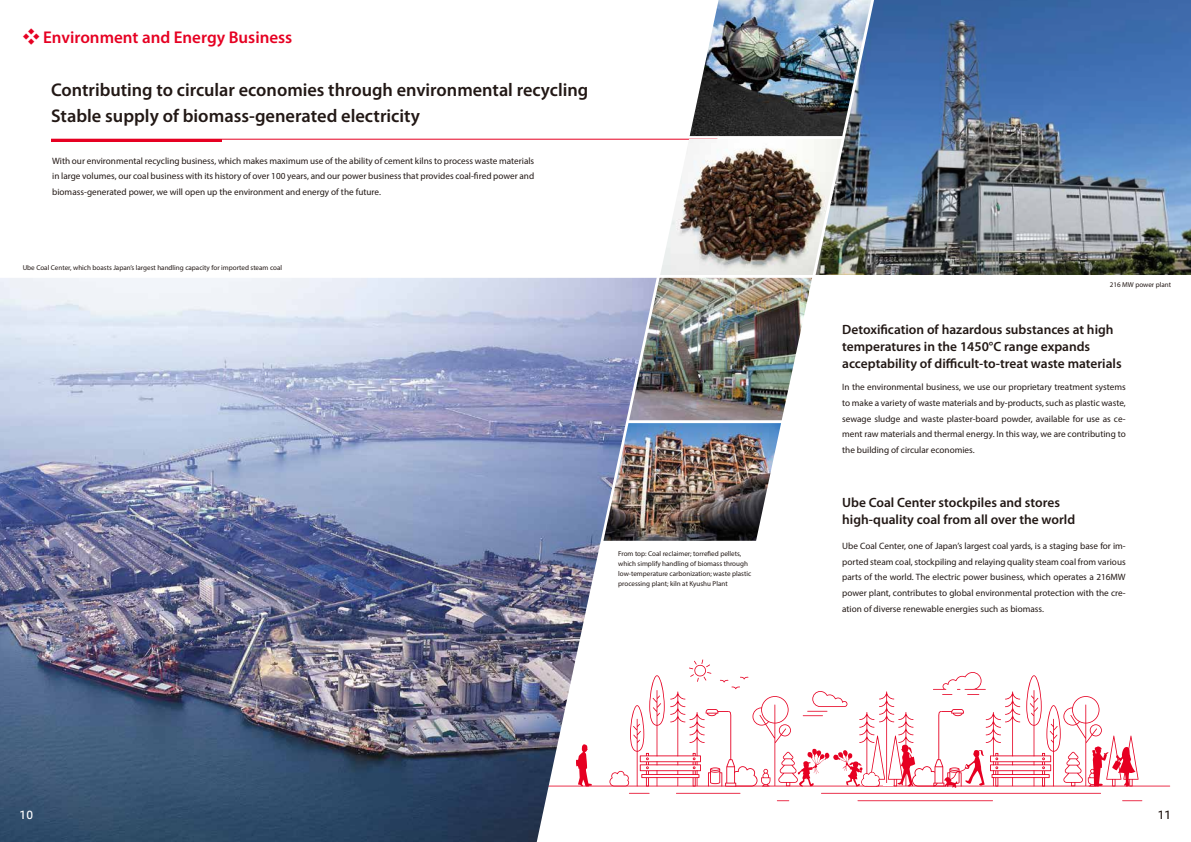
<style>
.page{position:relative;width:1191px;height:842px;background:#fff}
.page>*{position:absolute;margin:0;border:0;box-sizing:border-box;transform-origin:0 0}
.t1{font:600 18.4px/25.5px "Myriad Pro";color:#221815}
.t2{font:600 17px "Myriad Pro";color:#e60022}
.t3{font:600 13.5px/17px "Myriad Pro";color:#221815}
.t4{font:11px "Hiragino UD Sans Std N W5";color:#fff}
.t5{font:11px "Hiragino UD Sans Std N W5";color:#221815}
.t6{font:9.2px/15.6px "Myriad Pro";color:#221815;text-align:justify}
.t7{font:7.1px/9.9px "Myriad Pro";color:#221815}
.s1{font-family:"Koz Min Pr 6 N";font-weight:400}
</style>
<div class="page">
<hr style="left:51px;top:139px;width:666px;height:1px;background:#e60022">
<hr style="left:51px;top:139px;width:170px;height:3px;background:#e60022">
<hr style="left:857px;top:800px;width:136px;height:1px;background:#e60022">
<svg style="left:777px;top:800px;width:12px;height:1px"></svg>
<svg style="left:1122px;top:800px;width:20px;height:1px"></svg>
<svg style="left:656px;top:659px;width:514px;height:135px"></svg>
<img style="left:0;top:278px;width:656px;height:564px">
<img style="left:815px;top:0;width:376px;height:275px">
<img style="left:660px;top:139px;width:181px;height:136px">
<img style="left:689px;top:0;width:182px;height:136px">
<img style="left:629px;top:278px;width:183px;height:142px">
<img style="left:603px;top:423px;width:178px;height:118px">
<h2 class="t2" style="left:23px;top:27px;width:271px"><span class="s1">❖</span> Environment and Energy Business</h2>
<h1 class="t1" style="left:51px;top:77px;width:539px">Contributing to circular economies through environmental recycling<br>Stable supply of biomass-generated electricity</h1>
<p class="t6" style="left:52px;top:153px;width:483px">With our environmental recycling business, which makes maximum use of the ability of cement kilns to process waste materials in large volumes, our coal business with its history of over 100 years, and our power business that provides coal-fired power and biomass-generated power, we will open up the environment and energy of the future.</p>
<p class="t7" style="left:23px;top:262px;width:261px">Ube Coal Center, which boasts Japan’s largest handling capacity for imported steam coal</p>
<p class="t7" style="left:618px;top:548px;width:134px">From top: Coal reclaimer; torrefied pellets, which simplify handling of biomass through low-temperature carbonization; waste plastic processing plant; kiln at Kyushu Plant</p>
<p class="t7" style="left:1109px;top:279px;width:63px">216 MW power plant</p>
<h3 class="t3" style="left:842px;top:321px;width:281px">Detoxification of hazardous substances at high temperatures in the 1450°C range expands acceptability of difficult-to-treat waste materials</h3>
<p class="t6" style="left:842px;top:379px;width:285px">In the environmental business, we use our proprietary treatment systems to make a variety of waste materials and by-products, such as plastic waste, sewage sludge and waste plaster-board powder, available for use as ce&shy;ment raw materials and thermal energy. In this way, we are contributing to the building of circular economies.</p>
<h3 class="t3" style="left:842px;top:494px;width:234px">Ube Coal Center stockpiles and stores high-quality coal from all over the world</h3>
<p class="t6" style="left:842px;top:538px;width:285px">Ube Coal Center, one of Japan’s largest coal yards, is a staging base for im&shy;ported steam coal, stockpiling and relaying quality steam coal from various parts of the world. The electric power business, which operates a 216MW power plant, contributes to global environmental protection with the cre&shy;ation of diverse renewable energies such as biomass.</p>
<p class="t4" style="left:20px;top:806px;width:15px">10</p>
<p class="t5" style="left:1158px;top:806px;width:15px">11</p>
</div>
